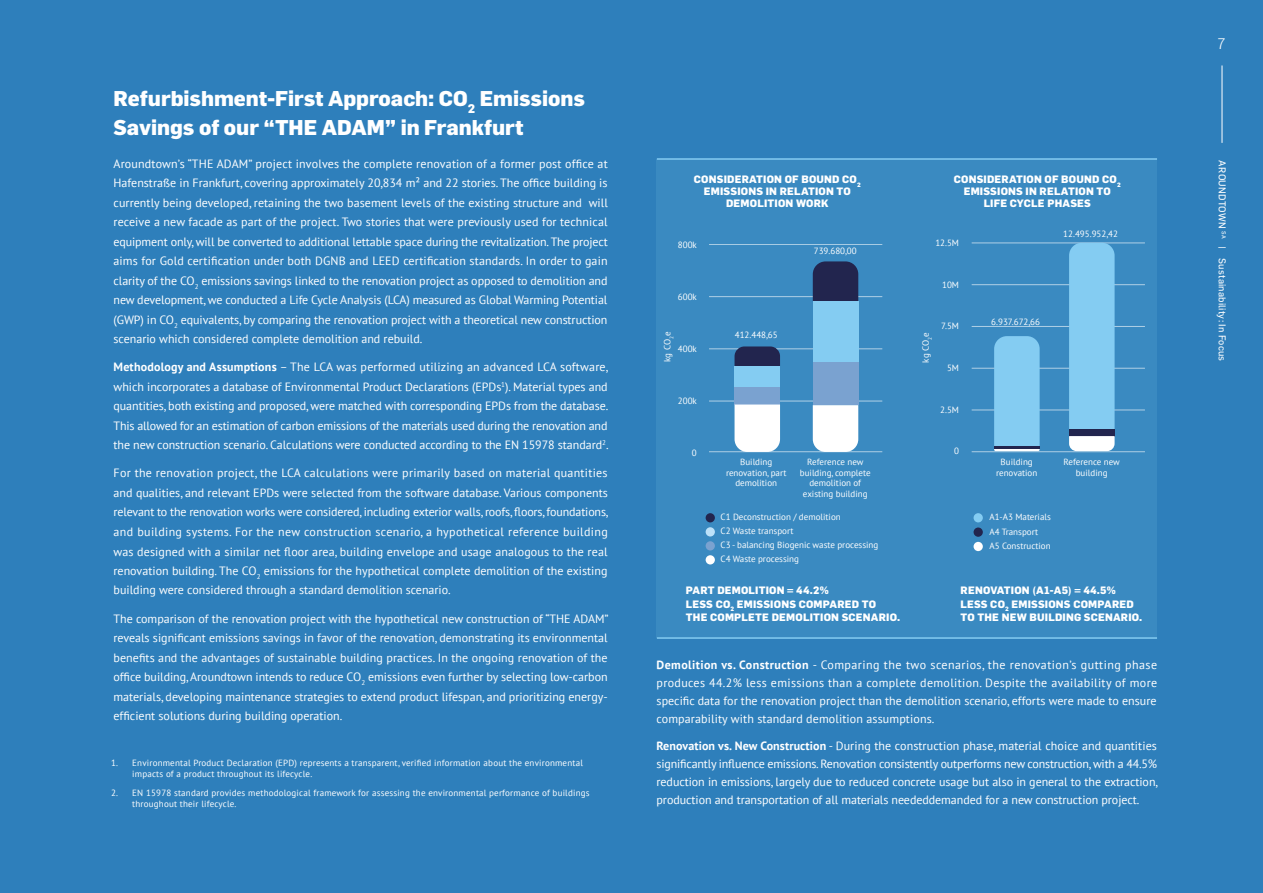
<style>
.page{position:relative;width:1263px;height:893px;background:#2e7fbb}
.page>*{position:absolute;margin:0;border:0;box-sizing:border-box;transform-origin:0 0}
.t1{font:800 21px/28.5px "Flama";color:#fff}
.t2{font:300 15px "Flama";color:#fff}
.t3{font:12px/19.5px "PT Sans";color:#fff;text-align:justify}
.t4{font:800 10.5px/12px "Flama";letter-spacing:.02em;color:#fff;text-align:center}
.t5{font:9.75px "Flama Basic";letter-spacing:.02em;color:#fff}
.t6{font:9px/10.5px "PT Sans";color:#fff;text-align:center}
.t7{font:9px/10.8px "PT Sans";letter-spacing:.02em;color:#fff}
.s1{font-weight:700}
.s2{font-family:"Flama"}
</style>
<div class="page">
<div style="left:657px;top:160px;width:500px;height:478px;background:#3a8ac1"></div>
<hr style="left:972px;top:243px;width:173px;height:1px;background:#fff">
<hr style="left:972px;top:326px;width:173px;height:1px;background:#fff">
<hr style="left:972px;top:284px;width:173px;height:1px;background:#fff">
<hr style="left:972px;top:410px;width:173px;height:1px;background:#fff">
<hr style="left:972px;top:451px;width:173px;height:1px;background:#fff">
<hr style="left:972px;top:368px;width:173px;height:1px;background:#fff">
<div style="left:1069px;top:243px;width:45px;height:186px;background:#84ccf2"></div>
<div style="left:1069px;top:429px;width:45px;height:7px;background:#22254e"></div>
<svg style="left:1069px;top:436px;width:45px;height:15px"></svg>
<svg style="left:994px;top:336px;width:46px;height:115px;background:#81c6ec"></svg>
<hr style="left:709px;top:244px;width:173px;height:1px;background:#fff">
<hr style="left:709px;top:349px;width:173px;height:1px;background:#fff">
<hr style="left:709px;top:296px;width:173px;height:1px;background:#fff">
<hr style="left:709px;top:401px;width:173px;height:1px;background:#fff">
<hr style="left:709px;top:451px;width:173px;height:1px;background:#fff">
<svg style="left:734px;top:346px;width:46px;height:20px"></svg>
<div style="left:734px;top:366px;width:46px;height:21px;background:#84ccf2"></div>
<div style="left:734px;top:387px;width:46px;height:17px;background:#7aa2d0"></div>
<svg style="left:734px;top:404px;width:46px;height:48px;background:#f5f9fb"></svg>
<div style="left:813px;top:261px;width:45px;height:40px;background:#22254e"></div>
<div style="left:813px;top:301px;width:45px;height:61px;background:#84ccf2"></div>
<div style="left:813px;top:362px;width:45px;height:43px;background:#7aa2d0"></div>
<div style="left:813px;top:405px;width:45px;height:47px;background:#fff"></div>
<hr style="left:1221px;top:65px;width:1px;height:78px;background:#fff">
<div style="left:706px;top:513px;width:9px;height:9px;background:#22254e;border-radius:50%"></div>
<div style="left:706px;top:541px;width:9px;height:9px;background:#7aa2d0;border-radius:50%"></div>
<div style="left:706px;top:527px;width:9px;height:9px;background:#bce1f9;border-radius:50%"></div>
<div style="left:706px;top:555px;width:9px;height:9px;background:#fff;border-radius:50%"></div>
<div style="left:973px;top:513px;width:10px;height:9px;background:#84ccf2;border-radius:50%"></div>
<div style="left:973px;top:542px;width:10px;height:9px;background:#fff;border-radius:50%"></div>
<div style="left:973px;top:527px;width:10px;height:10px;background:#22254e;border-radius:50%"></div>
<hr style="left:657px;top:637px;width:500px;height:2px;background:#84ccf2">
<hr style="left:657px;top:158px;width:500px;height:2px;background:#84ccf2">
<h1 class="t1" style="left:114px;top:83px;width:473px">Refurbishment-First Approach: CO<sub>2</sub> Emissions<br>Savings of our “THE ADAM” in Frankfurt</h1>
<p class="t3" style="left:114px;top:154px;width:496px">Aroundtown’s “THE ADAM” project involves the complete renovation of a former post office at Hafenstraße in Frankfurt, covering approximately 20,834 m² and 22 stories. The office building is currently being developed, retaining the two basement levels of the existing structure and will receive a new facade as part of the project. Two stories that were previously used for technical equipment only, will be converted to additional lettable space during the revitalization. The project aims for Gold certification under both DGNB and LEED certification standards. In order to gain clarity of the CO<sub>2</sub> emissions savings linked to the renovation project as opposed to demolition and new development, we conducted a Life Cycle Analysis (LCA) measured as Global Warming Potential (GWP) in CO<sub>2</sub> equivalents, by comparing the renovation project with a theoretical new construction scenario which considered complete demolition and rebuild.</p>
<p class="t3" style="left:114px;top:357px;width:496px"><span class="s1">Methodology and Assumptions</span> – The LCA was performed utilizing an advanced LCA software, which incorporates a database of Environmental Product Declarations (EPDs<sup>1</sup>). Material types and quantities, both existing and proposed, were matched with corresponding EPDs from the database.<br>This allowed for an estimation of carbon emissions of the materials used during the renovation and the new construction scenario. Calculations were conducted according to the EN 15978 standard<sup>2</sup>.</p>
<p class="t3" style="left:114px;top:463px;width:496px">For the renovation project, the LCA calculations were primarily based on material quantities and qualities, and relevant EPDs were selected from the software database. Various components relevant to the renovation works were considered, including exterior walls, roofs, floors, foundations, and building systems. For the new construction scenario, a hypothetical reference building was designed with a similar net floor area, building envelope and usage analogous to the real renovation building. The CO<sub>2</sub> emissions for the hypothetical complete demolition of the existing building were considered through a standard demolition scenario.</p>
<p class="t3" style="left:114px;top:608px;width:497px">The comparison of the renovation project with the hypothetical new construction of “THE ADAM” reveals significant emissions savings in favor of the renovation, demonstrating its environmental benefits and the advantages of sustainable building practices. In the ongoing renovation of the office building, Aroundtown intends to reduce CO<sub>2</sub> emissions even further by selecting low-carbon materials, developing maintenance strategies to extend product lifespan, and prioritizing energy&shy;efficient solutions during building operation.</p>
<p class="t7" style="left:132px;top:757px;width:452px;text-indent:-21px">1. Environmental Product Declaration (EPD) represents a transparent, verified information about the environmental impacts of a product throughout its lifecycle.</p>
<p class="t7" style="left:132px;top:787px;width:459px;text-indent:-21px">2. EN 15978 standard provides methodological framework for assessing the environmental performance of buildings throughout their lifecycle.</p>
<p class="t4" style="left:694px;top:173px;width:168px">CONSIDERATION OF BOUND CO<sub>2<br></sub>EMISSIONS IN RELATION TO<br>DEMOLITION WORK</p>
<p class="t4" style="left:954px;top:173px;width:168px">CONSIDERATION OF BOUND CO<sub>2<br></sub>EMISSIONS IN RELATION TO<br>LIFE CYCLE PHASES</p>
<p class="t6" style="left:678px;top:239px;width:21px">800k</p>
<p class="t6" style="left:678px;top:291px;width:21px">600k</p>
<p class="t6" style="left:662px;top:362px;width:31px;rotate:-90deg">kg CO<sub>2</sub>e</p>
<p class="t6" style="left:678px;top:343px;width:21px">400k</p>
<p class="t6" style="left:678px;top:395px;width:21px">200k</p>
<p class="t6" style="left:692px;top:447px;width:6px">0</p>
<p class="t6" style="left:735px;top:330px;width:44px">412.448,65</p>
<p class="t6" style="left:814px;top:245px;width:44px">739.680,00</p>
<p class="t6" style="left:935px;top:237px;width:25px">12.5M</p>
<p class="t6" style="left:942px;top:279px;width:18px">10M</p>
<p class="t6" style="left:920px;top:362px;width:31px;rotate:-90deg">kg CO<sub>2</sub>e</p>
<p class="t6" style="left:941px;top:321px;width:19px">7.5M</p>
<p class="t6" style="left:947px;top:362px;width:14px">5M</p>
<p class="t6" style="left:940px;top:404px;width:20px">2.5M</p>
<p class="t6" style="left:954px;top:446px;width:6px">0</p>
<p class="t6" style="left:1063px;top:228px;width:56px">12.495.952,42</p>
<p class="t6" style="left:991px;top:317px;width:50px">6.937.672,66</p>
<p class="t6" style="left:726px;top:457px;width:62px">Building renovation, part demolition</p>
<p class="t6" style="left:996px;top:457px;width:43px">Building renovation</p>
<p class="t6" style="left:800px;top:457px;width:72px">Reference new building, complete demolition of existing building</p>
<p class="t6" style="left:1063px;top:457px;width:58px">Reference new building</p>
<p class="t6" style="left:720px;top:510px;width:159px;line-height:14.1px;text-align:left">C1 Deconstruction / demolition<br>C2 Waste transport<br>C3 - balancing Biogenic waste processing<br>C4 Waste processing</p>
<p class="t6" style="left:989px;top:510px;width:63px;line-height:14.2px;text-align:left">A1-A3 Materials<br>A4 Transport<br>A5 Construction</p>
<p class="t4" style="left:686px;top:583px;width:216px;line-height:13.5px;text-align:left">PART DEMOLITION = 44.2%<br>LESS CO<sub>2</sub> EMISSIONS COMPARED TO<br>THE COMPLETE DEMOLITION SCENARIO.</p>
<p class="t4" style="left:960px;top:583px;width:183px;line-height:13.5px;text-align:left">RENOVATION (A1-A5) = 44.5%<br>LESS CO<sub>2</sub> EMISSIONS COMPARED<br>TO THE NEW BUILDING SCENARIO.</p>
<p class="t3" style="left:656px;top:656px;width:502px;line-height:18px"><span class="s1">Demolition vs. Construction</span> - Comparing the two scenarios, the renovation’s gutting phase produces 44.2% less emissions than a complete demolition. Despite the availability of more specific data for the renovation project than the demolition scenario, efforts were made to ensure comparability with standard demolition assumptions.</p>
<p class="t3" style="left:656px;top:736px;width:503px;line-height:18px"><span class="s1">Renovation vs. New Construction</span> - During the construction phase, material choice and quantities significantly influence emissions. Renovation consistently outperforms new construction, with a 44.5% reduction in emissions, largely due to reduced concrete usage but also in general to the extraction, production and transportation of all materials neededdemanded for a new construction project.</p>
<p class="t2" style="left:1217px;top:34px;width:9px">7</p>
<p class="t5" style="left:1229px;top:160px;width:202px;rotate:90deg"><span class="s2">AROUNDTOWN</span> <sup>SA</sup> <span class="s2">|</span> Sustainability: In Focus</p>
</div>
